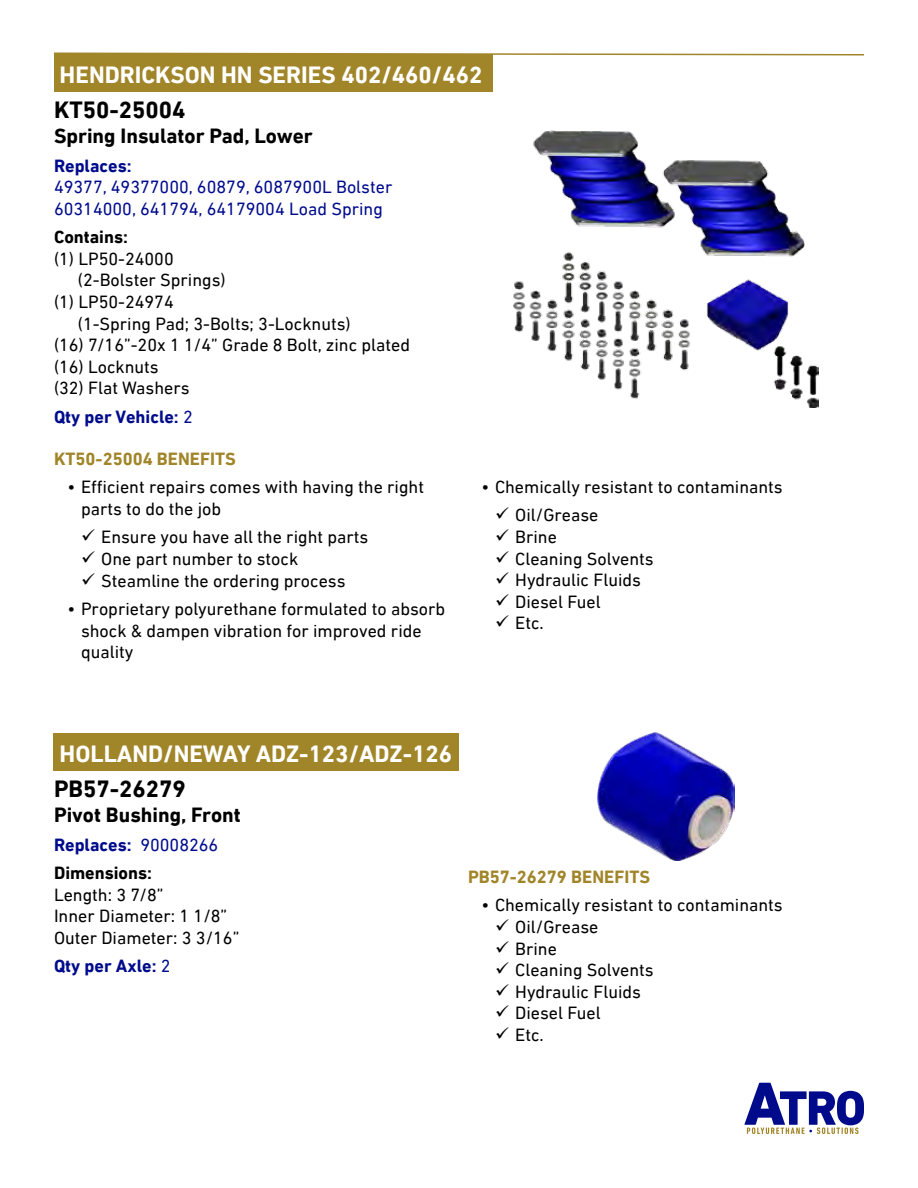
<style>
.page{position:relative;width:918px;height:1188px;background:#fff}
.page>*{position:absolute;margin:0;border:0;box-sizing:border-box;transform-origin:0 0}
.t1{font:700 24px "DIN Next LT Pro";color:#fff}
.t2{font:700 24px "DIN Next LT Pro";color:#000}
.t3{font:700 21px "DIN Next LT Pro";color:#000}
.t4{font:18px/21.6px "DIN Next LT Pro";color:#000}
.t5{font:18px/21.6px "DIN Next LT Pro";color:#000b8c}
.t6{font:700 18px/28.3px "DIN Next LT Pro";color:#000}
.t7{font:700 18px "DIN Next LT Pro";color:#a18529}
.t8{font:700 18px "DIN Next LT Pro";color:#000b8c}
.s1{font-weight:400}
.s2{color:#000b8c}
.s3{font-weight:400;color:#000b8c}
</style>
<div class="page">
<svg style="left:54px;top:52px;width:810px;height:4px"></svg>
<svg style="left:744px;top:1083px;width:120px;height:51px"></svg>
<div style="left:54px;top:54px;width:438px;height:38px;background:#a18529"></div>
<img style="left:513px;top:130px;width:306px;height:278px">
<div style="left:54px;top:734px;width:405px;height:37px;background:#a18529"></div>
<img style="left:598px;top:732px;width:136px;height:128px">
<h1 class="t1" style="left:60px;top:60px;width:424px">HENDRICKSON HN SERIES 402/460/462</h1>
<h1 class="t2" style="left:54px;top:96px;width:133px">KT50-25004</h1>
<p class="t3" style="left:54px;top:124px;width:260px">Spring Insulator Pad, Lower</p>
<p class="t8" style="left:54px;top:155px;width:79px">Replaces:</p>
<p class="t5" style="left:54px;top:176px;width:340px">49377, 49377000, 60879, 6087900L Bolster<br>60314000, 641794, 64179004 Load Spring</p>
<p class="t6" style="left:54px;top:223px;width:75px">Contains:</p>
<p class="t4" style="left:54px;top:248px;width:121px">(1) LP50-24000</p>
<p class="t4" style="left:78px;top:269px;width:149px">(2-Bolster Springs)</p>
<p class="t4" style="left:54px;top:291px;width:121px">(1) LP50-24974</p>
<p class="t4" style="left:78px;top:312px;width:274px">(1-Spring Pad; 3-Bolts; 3-Locknuts)</p>
<p class="t4" style="left:54px;top:334px;width:358px">(16) 7/16”-20x 1 1/4” Grade 8 Bolt, zinc plated</p>
<p class="t4" style="left:54px;top:356px;width:106px">(16) Locknuts</p>
<p class="t4" style="left:54px;top:377px;width:137px">(32) Flat Washers</p>
<p class="t8" style="left:54px;top:406px;width:140px">Qty per Vehicle: <span class="s1">2</span></p>
<p class="t7" style="left:54px;top:448px;width:183px">KT50-25004 BENEFITS</p>
<p class="t4" style="left:81px;top:476px;width:345px;text-indent:-14px">• Efficient repairs comes with having the right parts to do the job</p>
<p class="t4" style="left:101px;top:526px;width:269px">Ensure you have all the right parts<br>One part number to stock<br>Steamline the ordering process</p>
<p class="t4" style="left:81px;top:598px;width:366px;text-indent:-14px">• Proprietary polyurethane formulated to absorb shock &amp; dampen vibration for improved ride quality</p>
<p class="t4" style="left:515px;top:473px;width:269px;line-height:28.3px;text-indent:-34px">• Chemically resistant to contaminants<br>Oil/Grease</p>
<p class="t4" style="left:515px;top:526px;width:140px">Brine<br>Cleaning Solvents<br>Hydraulic Fluids<br>Diesel Fuel<br>Etc.</p>
<h1 class="t1" style="left:60px;top:739px;width:394px">HOLLAND/NEWAY ADZ-123/ADZ-126</h1>
<h1 class="t2" style="left:54px;top:775px;width:133px">PB57-26279</h1>
<p class="t3" style="left:54px;top:803px;width:188px">Pivot Bushing, Front</p>
<p class="t6" style="left:54px;top:830px;width:166px"><span class="s2">Replaces:</span> <span class="s3">90008266<br></span>Dimensions:</p>
<p class="t4" style="left:54px;top:883px;width:187px">Length: 3 7/8”<br>Inner Diameter: 1 1/8”<br>Outer Diameter: 3 3/16”</p>
<p class="t8" style="left:54px;top:956px;width:118px">Qty per Axle: <span class="s1">2</span></p>
<p class="t7" style="left:468px;top:866px;width:184px">PB57-26279 BENEFITS</p>
<p class="t4" style="left:515px;top:894px;width:269px;text-indent:-34px">• Chemically resistant to contaminants<br>Oil/Grease<br>Brine<br>Cleaning Solvents<br>Hydraulic Fluids<br>Diesel Fuel<br>Etc.</p>
</div>
